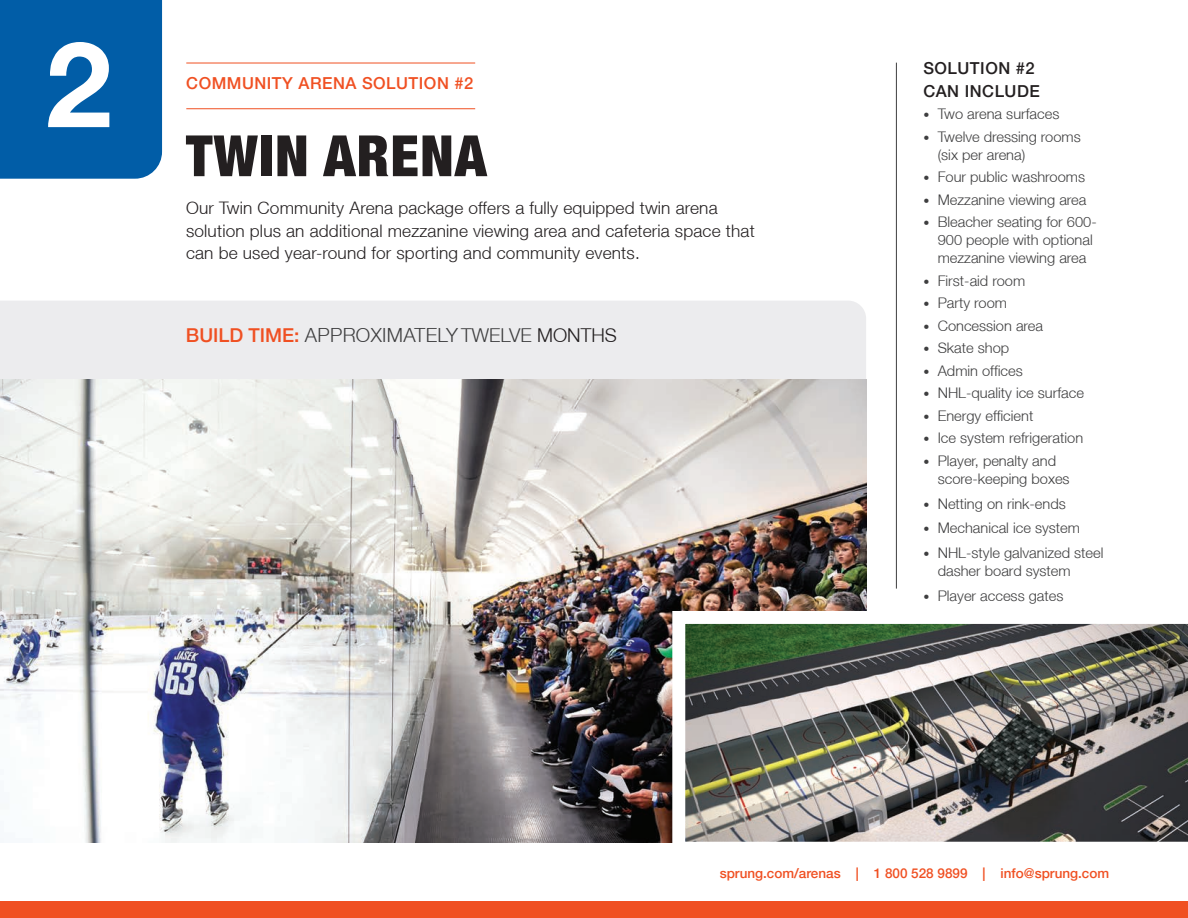
<style>
.page{position:relative;width:1188px;height:918px;background:#fff}
.page>*{position:absolute;margin:0;border:0;box-sizing:border-box;transform-origin:0 0}
.t1{font:700 119.25px "Helvetica Neue";color:#fff}
.t2{font:900 condensed 57px "Helvetica Neue LT";letter-spacing:.02em;color:#231f20}
.t3{font:300 19.5px "Helvetica Neue LT";letter-spacing:.015em;color:#3e3e3f}
.t4{font:300 17.25px/22.5px "Helvetica Neue LT";letter-spacing:.01em;color:#231f20}
.t5{font:500 16.5px "Helvetica Neue LT";letter-spacing:.03em;color:#f05022}
.t6{font:500 16.5px/22.5px "Helvetica Neue LT";letter-spacing:.03em;color:#231f20}
.t7{font:300 14.7px/18px "Helvetica Neue LT";color:#3e3e3f}
.t8{font:500 13.5px "Helvetica Neue LT";color:#f05022}
.s1{font-weight:500;font-size:19.2px;color:#f05022}
.s2{font-size:19.2px}
.s3{font-size:19.2px;color:#231f20}
.s4{font-size:12px}
</style>
<div class="page">
<div style="left:0;top:0;width:162px;height:179px;background:#015da7"></div>
<div style="left:0;top:301px;width:866px;height:79px;background:#ececee"></div>
<img style="left:0;top:380px;width:866px;height:462px">
<img style="left:672px;top:611px;width:516px;height:232px">
<hr style="left:186px;top:63px;width:289px;height:1px;background:#f05022">
<hr style="left:186px;top:108px;width:289px;height:1px;background:#f05022">
<div style="left:0;top:901px;width:1188px;height:17px;background:#f05022"></div>
<hr style="left:896px;top:63px;width:1px;height:526px;background:#3e3e3f">
<p class="t1" style="left:46px;top:-9px;width:68px">2</p>
<p class="t5" style="left:186px;top:73px;width:289px">COMMUNITY ARENA SOLUTION #2</p>
<p class="t2" style="left:186px;top:121px;width:302px">TWIN ARENA</p>
<p class="t4" style="left:186px;top:197px;width:570px">Our Twin Community Arena package offers a fully equipped twin arena solution plus an additional mezzanine viewing area and cafeteria space that can be used year-round for sporting and community events.</p>
<p class="t3" style="left:186px;top:323px;width:432px"><span class="s1">BUILD TIME:</span> APPROXIMATELY <span class="s2">TWELVE</span> <span class="s3">MONTHS</span></p>
<p class="t6" style="left:923px;top:57px;width:118px">SOLUTION #2<br>CAN INCLUDE</p>
<p class="t7" style="left:923px;top:105px;width:138px"><span class="s4">•</span> Two arena surfaces</p>
<p class="t7" style="left:938px;top:127px;width:145px;text-indent:-14px"><span class="s4">•</span> Twelve dressing rooms (six per arena)</p>
<p class="t7" style="left:923px;top:168px;width:163px"><span class="s4">•</span> Four public washrooms</p>
<p class="t7" style="left:923px;top:190px;width:165px"><span class="s4">•</span> Mezzanine viewing area</p>
<p class="t7" style="left:938px;top:213px;width:161px;text-indent:-14px"><span class="s4">•</span> Bleacher seating for 600-<br>900 people with optional mezzanine viewing area</p>
<p class="t7" style="left:923px;top:271px;width:103px"><span class="s4">•</span> First-aid room</p>
<p class="t7" style="left:923px;top:294px;width:85px"><span class="s4">•</span> Party room</p>
<p class="t7" style="left:923px;top:316px;width:121px"><span class="s4">•</span> Concession area</p>
<p class="t7" style="left:923px;top:339px;width:87px"><span class="s4">•</span> Skate shop</p>
<p class="t7" style="left:923px;top:361px;width:101px"><span class="s4">•</span> Admin offices</p>
<p class="t7" style="left:923px;top:384px;width:162px"><span class="s4">•</span> NHL-quality ice surface</p>
<p class="t7" style="left:923px;top:406px;width:111px"><span class="s4">•</span> Energy efficient</p>
<p class="t7" style="left:923px;top:429px;width:161px"><span class="s4">•</span> Ice system refrigeration</p>
<p class="t7" style="left:938px;top:451px;width:133px;text-indent:-14px"><span class="s4">•</span> Player, penalty and score-keeping boxes</p>
<p class="t7" style="left:923px;top:494px;width:144px"><span class="s4">•</span> Netting on rink-ends</p>
<p class="t7" style="left:923px;top:519px;width:158px"><span class="s4">•</span> Mechanical ice system</p>
<p class="t7" style="left:938px;top:544px;width:167px;text-indent:-14px"><span class="s4">•</span> NHL-style galvanized steel dasher board system</p>
<p class="t7" style="left:923px;top:586px;width:142px"><span class="s4">•</span> Player access gates</p>
<p class="t8" style="left:720px;top:865px;width:391px">sprung.com/arenas | 1 800 528 9899 | info@sprung.com</p>
</div>
